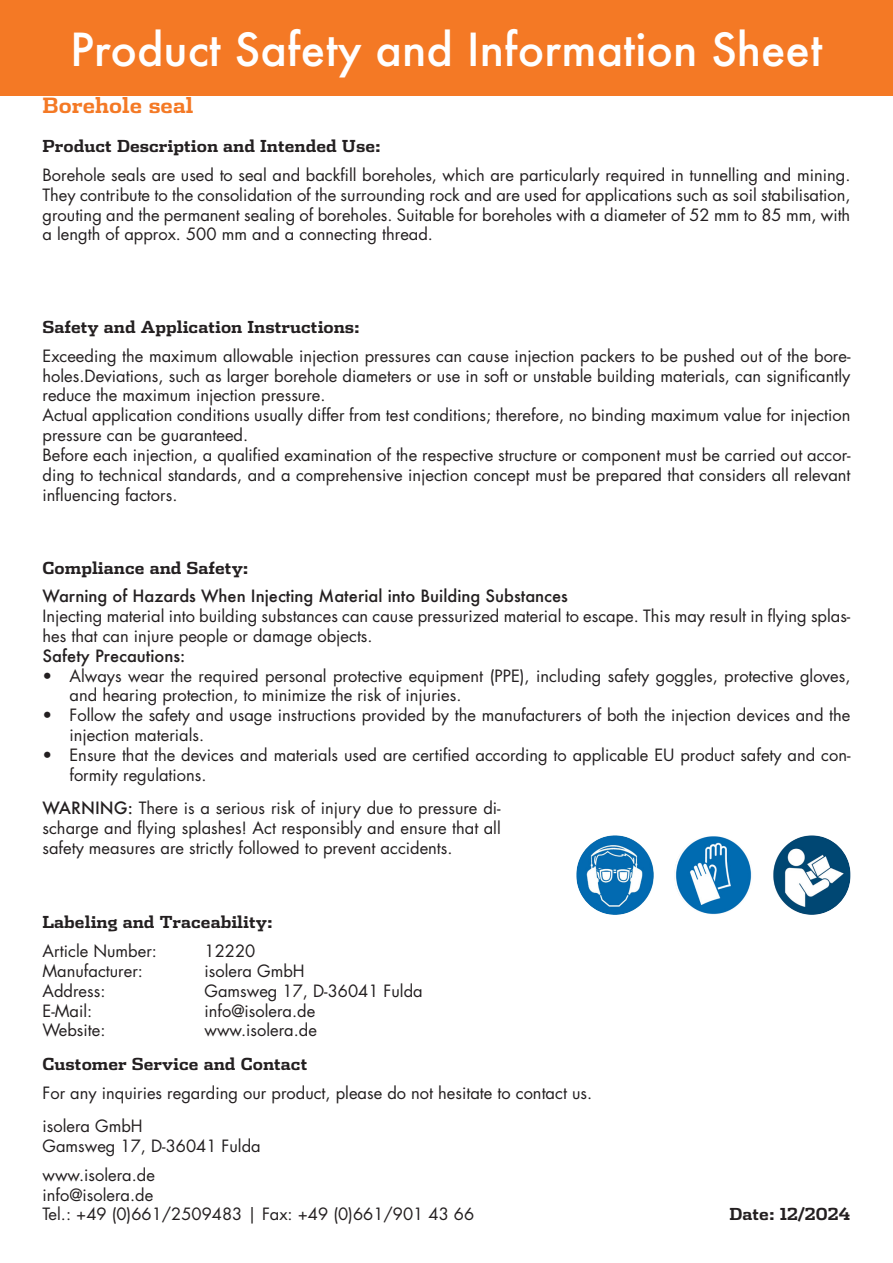
<style>
.page{position:relative;width:893px;height:1263px;background:#fff}
.page>*{position:absolute;margin:0;border:0;box-sizing:border-box;transform-origin:0 0}
.t1{font:500 44.25px "Futura";color:#fff}
.t2{font:700 21px "Dispatch";color:#f47925}
.t3{font:16.5px/19.8px "Futura Std";color:#231f20}
.t4{font:700 16.5px "Dispatch";color:#231f20}
.t5{font:500 16.5px "Futura";color:#231f20}
.s1{font-family:"Futura";font-weight:500}
</style>
<div class="page">
<div style="left:0;top:0;width:893px;height:96px;background:#f47925"></div>
<img style="left:576px;top:835px;width:78px;height:80px;border-radius:39px">
<img style="left:675px;top:835px;width:77px;height:80px;border-radius:39px">
<img style="left:773px;top:835px;width:77px;height:80px;border-radius:39px">
<h1 class="t1" style="left:70px;top:19px;width:754px">Product Safety and Information Sheet</h1>
<p class="t2" style="left:43px;top:91px;width:152px">Borehole seal</p>
<p class="t4" style="left:43px;top:135px;width:340px">Product Description and Intended Use:</p>
<p class="t3" style="left:43px;top:165px;width:809px;text-align:justify">Borehole seals are used to seal and backfill boreholes, which are particularly required in tunnelling and mining.<br>They contribute to the consolidation of the surrounding rock and are used for applications such as soil stabilisation, grouting and the permanent sealing of boreholes. Suitable for boreholes with a diameter of 52 mm to 85 mm, with a length of approx. 500 mm and a connecting thread.</p>
<p class="t4" style="left:43px;top:316px;width:319px">Safety and Application Instructions:</p>
<p class="t3" style="left:43px;top:346px;width:809px">Exceeding the maximum allowable injection pressures can cause injection packers to be pushed out of the bore&shy;holes.Deviations, such as larger borehole diameters or use in soft or unstable building materials, can significantly reduce the maximum injection pressure.<br>Actual application conditions usually differ from test conditions; therefore, no binding maximum value for injection pressure can be guaranteed.<br>Before each injection, a qualified examination of the respective structure or component must be carried out accor&shy;ding to technical standards, and a comprehensive injection concept must be prepared that considers all relevant influencing factors.</p>
<p class="t4" style="left:43px;top:556px;width:208px">Compliance and Safety:</p>
<p class="t5" style="left:43px;top:585px;width:527px">Warning of Hazards When Injecting Material into Building Substances</p>
<p class="t3" style="left:43px;top:606px;width:809px">Injecting material into building substances can cause pressurized material to escape. This may result in flying splas&shy;hes that can injure people or damage objects.</p>
<p class="t5" style="left:43px;top:644px;width:144px">Safety Precautions:</p>
<p class="t3" style="left:70px;top:666px;width:782px;text-indent:-27px">• Always wear the required personal protective equipment (PPE), including safety goggles, protective gloves, and hearing protection, to minimize the risk of injuries.</p>
<p class="t3" style="left:70px;top:705px;width:782px;text-indent:-27px">• Follow the safety and usage instructions provided by the manufacturers of both the injection devices and the injection materials.</p>
<p class="t3" style="left:70px;top:745px;width:782px;text-indent:-27px">• Ensure that the devices and materials used are certified according to applicable EU product safety and con&shy;formity regulations.</p>
<p class="t3" style="left:43px;top:798px;width:460px;text-align:justify"><span class="s1">WARNING:</span> There is a serious risk of injury due to pressure di&shy;scharge and flying splashes! Act responsibly and ensure that all safety measures are strictly followed to prevent accidents.</p>
<p class="t4" style="left:43px;top:911px;width:232px">Labeling and Traceability:</p>
<p class="t3" style="left:43px;top:941px;width:116px">Article Number:</p>
<p class="t3" style="left:205px;top:941px;width:52px">12220</p>
<p class="t3" style="left:43px;top:961px;width:102px">Manufacturer:</p>
<p class="t3" style="left:205px;top:961px;width:102px">isolera GmbH</p>
<p class="t3" style="left:43px;top:981px;width:64px">Address:</p>
<p class="t3" style="left:205px;top:981px;width:220px">Gamsweg 17, D-36041 Fulda</p>
<p class="t3" style="left:43px;top:1001px;width:51px">E-Mail:</p>
<p class="t3" style="left:205px;top:1001px;width:112px">info@isolera.de</p>
<p class="t3" style="left:43px;top:1021px;width:64px">Website:</p>
<p class="t3" style="left:205px;top:1021px;width:114px">www.isolera.de</p>
<p class="t4" style="left:43px;top:1052px;width:266px">Customer Service and Contact</p>
<p class="t3" style="left:43px;top:1076px;width:551px;line-height:33.5px">For any inquiries regarding our product, please do not hesitate to contact us. isolera GmbH</p>
<p class="t3" style="left:43px;top:1132px;width:220px;line-height:28.8px">Gamsweg 17, D-36041 Fulda www.isolera.de</p>
<p class="t3" style="left:43px;top:1185px;width:433px">info@isolera.de<br>Tel.: +49 (0)661/2509483 | Fax: +49 (0)661/901 43 66</p>
<p class="t4" style="left:729px;top:1203px;width:122px">Date: 12/2024</p>
</div>
